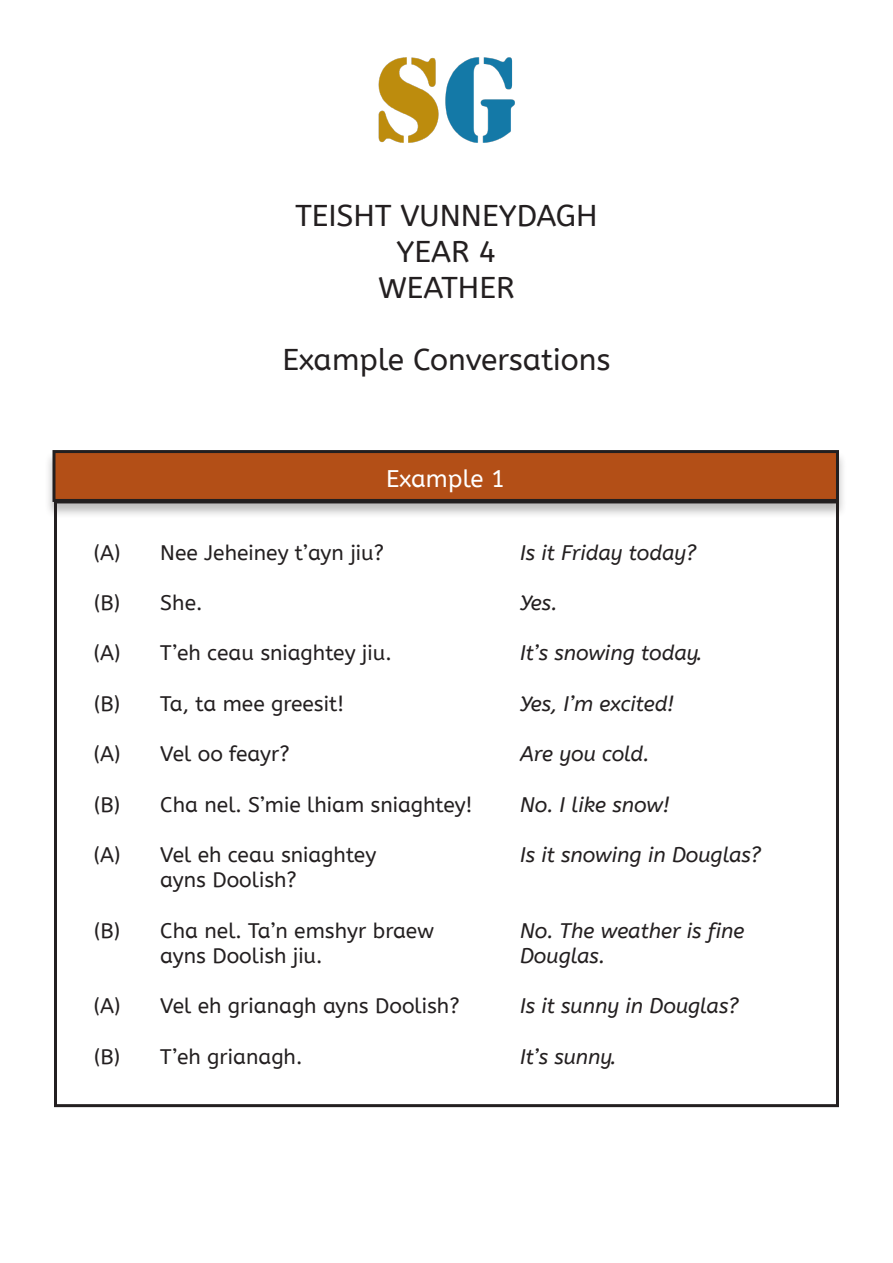
<style>
.page{position:relative;width:893px;height:1263px;background:#fff}
.page>*{position:absolute;margin:0;border:0;box-sizing:border-box;transform-origin:0 0}
.t1{font:30px "A Bee Zee";color:#231f20}
.t2{font:24px "A Bee Zee";color:#fff}
.t3{font:21px/25.2px "A Bee Zee";color:#231f20}
.t4{font:italic 21px/25.2px "A Bee Zee";color:#231f20}
</style>
<div class="page">
<div style="left:44px;top:450px;width:803px;height:68px;background:#231f20;opacity:.3"></div>
<div style="left:54px;top:452px;width:783px;height:48px;background:#b34f17"></div>
<div style="left:52px;top:450px;width:787px;height:52px;border:3px solid #231f20"></div>
<div style="left:54px;top:500px;width:785px;height:607px;border:3px solid #231f20"></div>
<img style="left:378px;top:57px;width:137px;height:86px">
<p class="t3" style="left:94px;top:540px;width:28px">(A)</p>
<p class="t3" style="left:94px;top:590px;width:27px">(B)</p>
<p class="t3" style="left:94px;top:641px;width:28px">(A)</p>
<p class="t3" style="left:94px;top:691px;width:27px">(B)</p>
<p class="t3" style="left:94px;top:742px;width:28px">(A)</p>
<p class="t3" style="left:94px;top:792px;width:27px">(B)</p>
<p class="t3" style="left:94px;top:842px;width:28px">(A)</p>
<p class="t3" style="left:94px;top:918px;width:27px">(B)</p>
<p class="t3" style="left:94px;top:994px;width:28px">(A)</p>
<p class="t3" style="left:94px;top:1044px;width:27px">(B)</p>
<p class="t1" style="left:295px;top:198px;width:304px">TEISHT VUNNEYDAGH</p>
<p class="t1" style="left:396px;top:234px;width:102px">YEAR 4</p>
<p class="t1" style="left:378px;top:270px;width:138px">WEATHER</p>
<p class="t1" style="left:282px;top:342px;width:330px">Example Conversations</p>
<p class="t2" style="left:386px;top:465px;width:121px">Example 1</p>
<p class="t3" style="left:160px;top:540px;width:225px">Nee Jeheiney t’ayn jiu?</p>
<p class="t3" style="left:160px;top:590px;width:44px">She.</p>
<p class="t3" style="left:160px;top:641px;width:233px">T’eh ceau sniaghtey jiu.</p>
<p class="t3" style="left:160px;top:691px;width:185px">Ta, ta mee greesit!</p>
<p class="t3" style="left:160px;top:742px;width:131px">Vel oo feayr?</p>
<p class="t3" style="left:160px;top:792px;width:314px">Cha nel. S’mie lhiam sniaghtey!</p>
<p class="t3" style="left:160px;top:842px;width:218px">Vel eh ceau sniaghtey</p>
<p class="t3" style="left:160px;top:868px;width:138px">ayns Doolish?</p>
<p class="t3" style="left:160px;top:918px;width:276px">Cha nel. Ta’n emshyr braew ayns Doolish jiu.</p>
<p class="t3" style="left:160px;top:994px;width:301px">Vel eh grianagh ayns Doolish?</p>
<p class="t3" style="left:160px;top:1044px;width:144px">T’eh grianagh.</p>
<p class="t4" style="left:520px;top:540px;width:178px">Is it Friday today?</p>
<p class="t4" style="left:520px;top:590px;width:39px">Yes.</p>
<p class="t4" style="left:520px;top:641px;width:184px">It’s snowing today.</p>
<p class="t4" style="left:520px;top:691px;width:156px">Yes, I’m excited!</p>
<p class="t4" style="left:520px;top:742px;width:131px">Are you cold.</p>
<p class="t4" style="left:520px;top:792px;width:151px">No. I like snow!</p>
<p class="t4" style="left:520px;top:842px;width:243px">Is it snowing in Douglas?</p>
<p class="t4" style="left:520px;top:918px;width:226px">No. The weather is fine<br>Douglas.</p>
<p class="t4" style="left:520px;top:994px;width:220px">Is it sunny in Douglas?</p>
<p class="t4" style="left:520px;top:1044px;width:98px">It’s sunny.</p>
</div>
